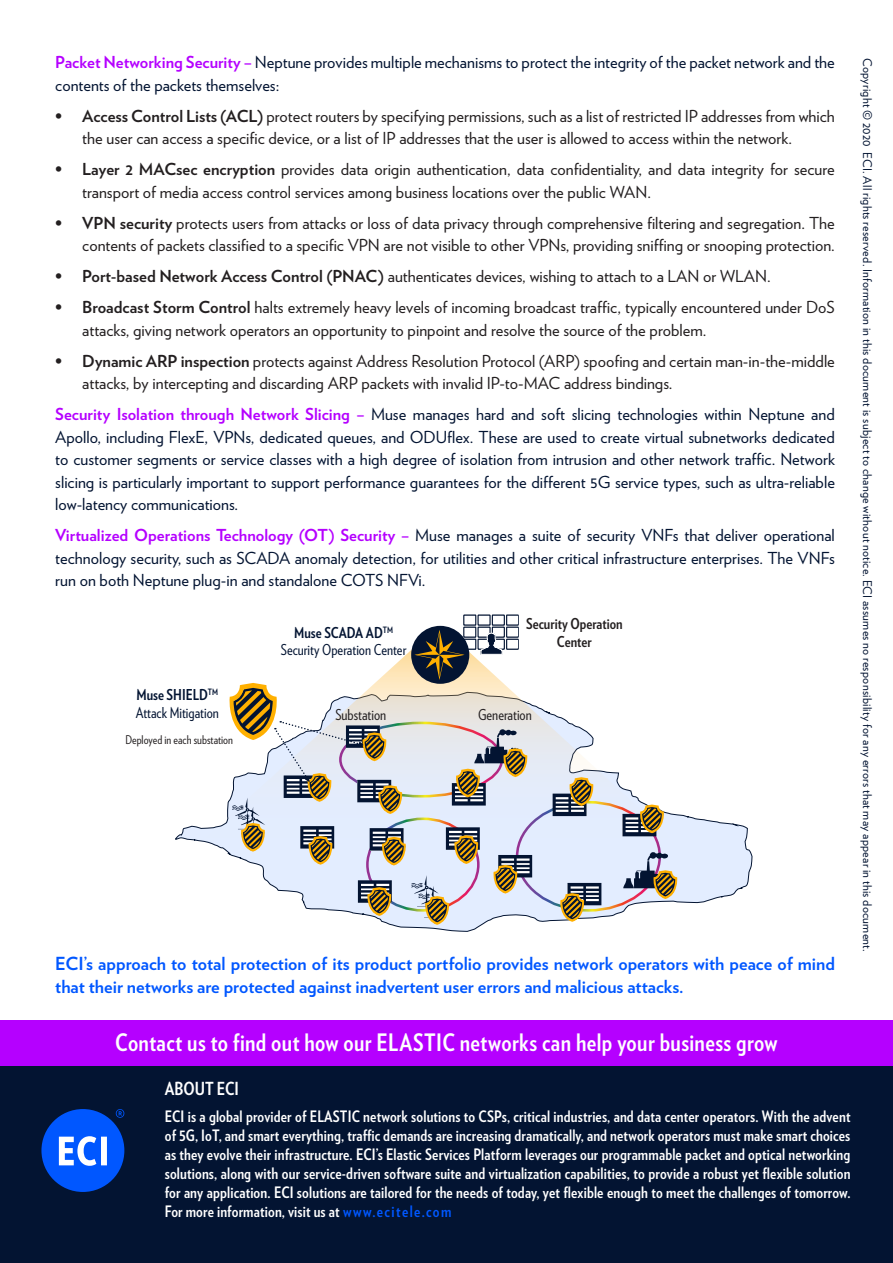
<style>
.page{position:relative;width:893px;height:1263px;background:#fff}
.page>*{position:absolute;margin:0;border:0;box-sizing:border-box;transform-origin:0 0}
.t1{font:700 24px "Verlag Condensed";letter-spacing:.015em;color:#fff}
.t2{font:700 18px/22.5px "Verlag";color:#0057ff}
.t3{font:700 18px "Verlag Condensed";color:#fff}
.t4{font:16.5px "Verlag";color:#231f20}
.t5{font:16.5px/22.5px "Verlag";color:#031432;text-align:justify}
.t6{font:700 16.5px "Verlag";color:#231f20}
.t7{font:700 15.75px/18.9px "Verlag Condensed";letter-spacing:.01em;color:#fff;text-align:justify}
.t8{font:15px/17.2px "Verlag Condensed";color:#031432;text-align:center}
.t9{font:700 15px/17.2px "Verlag Condensed";color:#231f20;text-align:center}
.t10{font:15px "Verlag Condensed";color:#231f20}
.t11{font:12px "Verlag";letter-spacing:.02em;color:#031432}
.t12{font:12px "Verlag Condensed";color:#231f20}
.s1{font-weight:700;color:#b500ff}
.s2{font-weight:700}
.s3{color:#0057ff}
</style>
<div class="page">
<div style="left:0;top:1066px;width:893px;height:197px;background:#031432"></div>
<div style="left:0;top:1020px;width:893px;height:46px;background:#b500ff"></div>
<div style="left:41px;top:1109px;width:83px;height:83px;background:#0057ff;border-radius:50%"></div>
<svg style="left:59px;top:1136px;width:48px;height:30px"></svg>
<svg style="left:116px;top:1109px;width:8px;height:9px"></svg>
<svg style="left:175px;top:818px;width:578px;height:114px"></svg>
<svg style="left:182px;top:648px;width:514px;height:212px"></svg>
<svg style="left:411px;top:626px;width:58px;height:58px"></svg>
<svg style="left:414px;top:614px;width:105px;height:66px"></svg>
<div style="left:339px;top:722px;width:164px;height:75px;border:3px solid #fff;border-radius:50%"></div>
<div style="left:366px;top:817px;width:114px;height:95px;border:3px solid #fff;border-radius:50%"></div>
<svg style="left:622px;top:804px;width:43px;height:32px"></svg>
<svg style="left:623px;top:851px;width:55px;height:48px;background:#a6a2a4"></svg>
<svg style="left:559px;top:883px;width:42px;height:39px;background:#918c78"></svg>
<svg style="left:411px;top:875px;width:39px;height:50px;background:#bfbdb1"></svg>
<svg style="left:492px;top:855px;width:40px;height:38px;background:#8e8778"></svg>
<svg style="left:553px;top:777px;width:41px;height:39px;background:#908b79"></svg>
<svg style="left:358px;top:880px;width:34px;height:36px"></svg>
<svg style="left:452px;top:728px;width:76px;height:77px;background:#b5afac"></svg>
<svg style="left:446px;top:827px;width:34px;height:37px"></svg>
<svg style="left:227px;top:683px;width:180px;height:182px"></svg>
<p class="t5" style="left:55px;top:50px;width:781px"><span class="s1">Packet Networking Security –</span> Neptune provides multiple mechanisms to protect the integrity of the packet network and the contents of the packets themselves:</p>
<p class="t4" style="left:82px;top:103px;width:754px"><span class="s2">Access Control Lists (ACL)</span> protect routers by specifying permissions, such as a list of restricted IP addresses from which</p>
<p class="t6" style="left:55px;top:103px;width:9px">•</p>
<p class="t6" style="left:55px;top:156px;width:9px">•</p>
<p class="t6" style="left:55px;top:210px;width:9px">•</p>
<p class="t6" style="left:55px;top:263px;width:9px">•</p>
<p class="t6" style="left:55px;top:294px;width:9px">•</p>
<p class="t6" style="left:55px;top:348px;width:9px">•</p>
<p class="t4" style="left:82px;top:126px;width:711px">the user can access a specific device, or a list of IP addresses that the user is allowed to access within the network.</p>
<p class="t4" style="left:82px;top:157px;width:754px"><span class="s2">Layer 2 MACsec encryption</span> provides data origin authentication, data confidentiality, and data integrity for secure</p>
<p class="t4" style="left:82px;top:179px;width:570px">transport of media access control services among business locations over the public WAN.</p>
<p class="t4" style="left:82px;top:210px;width:754px"><span class="s2">VPN security</span> protects users from attacks or loss of data privacy through comprehensive filtering and segregation. The</p>
<p class="t4" style="left:82px;top:233px;width:754px">contents of packets classified to a specific VPN are not visible to other VPNs, providing sniffing or snooping protection.</p>
<p class="t4" style="left:82px;top:264px;width:690px"><span class="s2">Port-based Network Access Control (PNAC)</span> authenticates devices, wishing to attach to a LAN or WLAN.</p>
<p class="t4" style="left:82px;top:295px;width:754px"><span class="s2">Broadcast Storm Control</span> halts extremely heavy levels of incoming broadcast traffic, typically encountered under DoS</p>
<p class="t4" style="left:82px;top:317px;width:626px">attacks, giving network operators an opportunity to pinpoint and resolve the source of the problem.</p>
<p class="t4" style="left:82px;top:348px;width:754px"><span class="s2">Dynamic ARP inspection</span> protects against Address Resolution Protocol (ARP) spoofing and certain man i n- -the-middle</p>
<p class="t4" style="left:82px;top:371px;width:592px">attacks, by intercepting and discarding ARP packets with invalid IP-to-MAC address bindings.</p>
<p class="t5" style="left:55px;top:402px;width:781px"><span class="s1">Security Isolation through Network Slicing –</span> Muse manages hard and soft slicing technologies within Neptune and Apollo, including FlexE, VPNs, dedicated queues, and ODUflex. These are used to create virtual subnetworks dedicated to customer segments or service classes with a high degree of isolation from intrusion and other network traffic. Network slicing is particularly important to support performance guarantees for the different G5 service types, such as ultra-reliable low-latency communications.</p>
<p class="t5" style="left:55px;top:523px;width:781px"><span class="s1">Virtualized Operations Technology (OT) Security –</span> Muse manages a suite of security VNFs that deliver operational technology security, such as SCADA anomaly detection, for utilities and other critical infrastructure enterprises. The VNFs run on both Neptune plug i n- and standalone COTS NFVi.</p>
<p class="t8" style="left:136px;top:686px;width:85px;text-align:left"><span class="s2">Muse SHIELD</span><sup>TM<br></sup>Attack Mitigation</p>
<p class="t12" style="left:125px;top:731px;width:109px">Deployed in each substation</p>
<p class="t8" style="left:281px;top:623px;width:127px"><span class="s2">Muse SCADA AD</span><sup>TM<br></sup>Security Operation Center</p>
<p class="t10" style="left:335px;top:704px;width:52px">Substation</p>
<p class="t9" style="left:526px;top:615px;width:98px">Security Operation<br>Center</p>
<p class="t10" style="left:478px;top:704px;width:55px">Generation</p>
<p class="t2" style="left:55px;top:951px;width:781px">ECIs’ approach to total protection of its product portfolio provides network operators with peace of mind that their networks are protected against inadvertent user errors and malicious attacks.</p>
<p class="t11" style="left:876px;top:58px;width:90px;rotate:90deg">Copyright © 2020</p>
<p class="t11" style="left:876px;top:152px;width:801px;rotate:90deg">ECI. All rights reserved. Information in this document is subject to change without notice. ECI assumes no responsibility for any errors that may appear in this document.</p>
<p class="t1" style="left:115px;top:1024px;width:664px">Contact us to find out how our ELASTIC networks can help your business grow</p>
<p class="t3" style="left:165px;top:1075px;width:76px">ABOUT ECI</p>
<p class="t7" style="left:165px;top:1106px;width:687px">ECI ais global provider of ELASTIC network solutions to CSPs, critical industries, and data center operators. With the advent of ,G5 IoT, and smart everything, traffic demands are increasing dramatically, and network operators must make smart choices as they evolve their infrastructure. ECIs’ Elastic Services Platform leverages our programmable packet and optical networking solutions, along with our service-driven software suite and virtualization capabilities to, provide a robust yet flexible solution for any application. ECI solutions are tailored for the needs of today, yet flexible enough to meet the challenges of tomorrow.<br>For more information, visit us at <span class="s3">www.ecitele.com</span></p>
</div>
